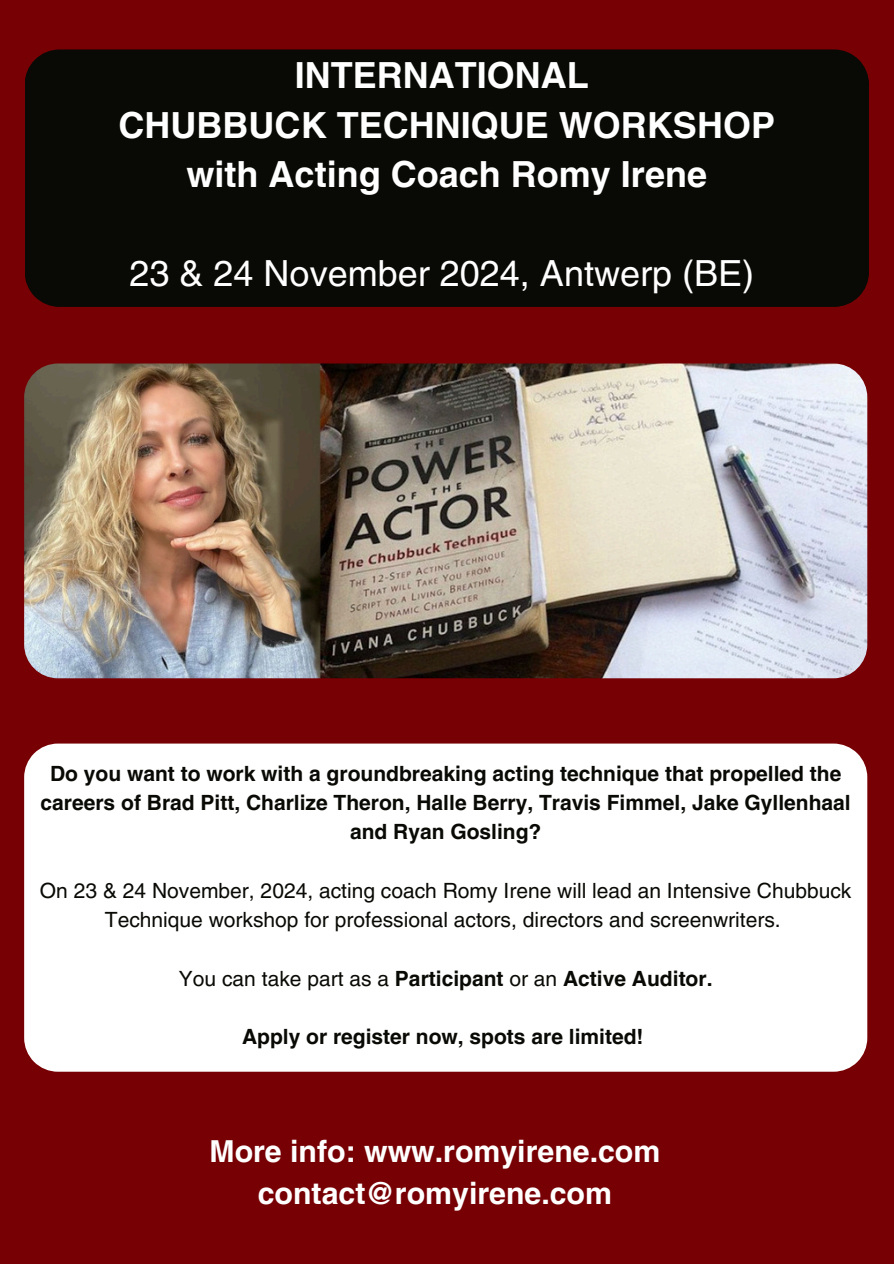
<style>
.page{position:relative;width:894px;height:1264px;background:#fff}
.page>*{position:absolute;margin:0;border:0;box-sizing:border-box;transform-origin:0 0}
.t1{font:700 36px/49.5px "Helvetica LT Pro";color:#fff;text-align:center}
.t2{font:36px "Helvetica LT Pro";color:#fff}
.t3{font:700 30.3px/41.7px "Helvetica LT Pro";color:#fff;text-align:center}
.t4{font:700 21px/29.2px "Helvetica LT Pro";color:#090905;text-align:center}
.t5{font:21px/29.2px "Helvetica LT Pro";color:#090905;text-align:center}
.s1{font-weight:400}
</style>
<div class="page">
<div style="left:0;top:0;width:893px;height:1263px;background:#770004"></div>
<div style="left:25px;top:49px;width:843px;height:258px;background:#090905"></div>
<div style="left:24px;top:743px;width:843px;height:328px;background:#fff"></div>
<img style="left:24px;top:363px;width:843px;height:315px;border-radius:34px">
<p class="t1" style="left:118px;top:54px;width:657px">INTERNATIONAL<br>CHUBBUCK TECHNIQUE WORKSHOP with Acting Coach Romy Irene</p>
<h4 class="t2" style="left:129px;top:260px;width:626px">23 &amp; 24 November 2024, Antwerp (BE)</h4>
<h1 class="t4" style="left:41px;top:760px;width:811px">Do you want to work with a groundbreaking acting technique that propelled the careers of Brad Pitt, Charlize Theron, Halle Berry, Travis Fimmel, Jake Gyllenhaal and Ryan Gosling?</h1>
<h2 class="t5" style="left:40px;top:877px;width:812px">On 23 &amp; 24 November, 2024, acting coach Romy Irene will lead an Intensive Chubbuck<br>Technique workshop for professional actors, directors and screenwriters.</h2>
<p class="t4" style="left:179px;top:965px;width:535px"><span class="s1">You can take part as a</span> Participant <span class="s1">or an</span> Active Auditor.</p>
<h4 class="t4" style="left:242px;top:1024px;width:403px">Apply or register now, spots are limited!</h4>
<h3 class="t3" style="left:209px;top:1133px;width:452px">More info: www.romyirene.com contact@romyirene.com</h3>
</div>
